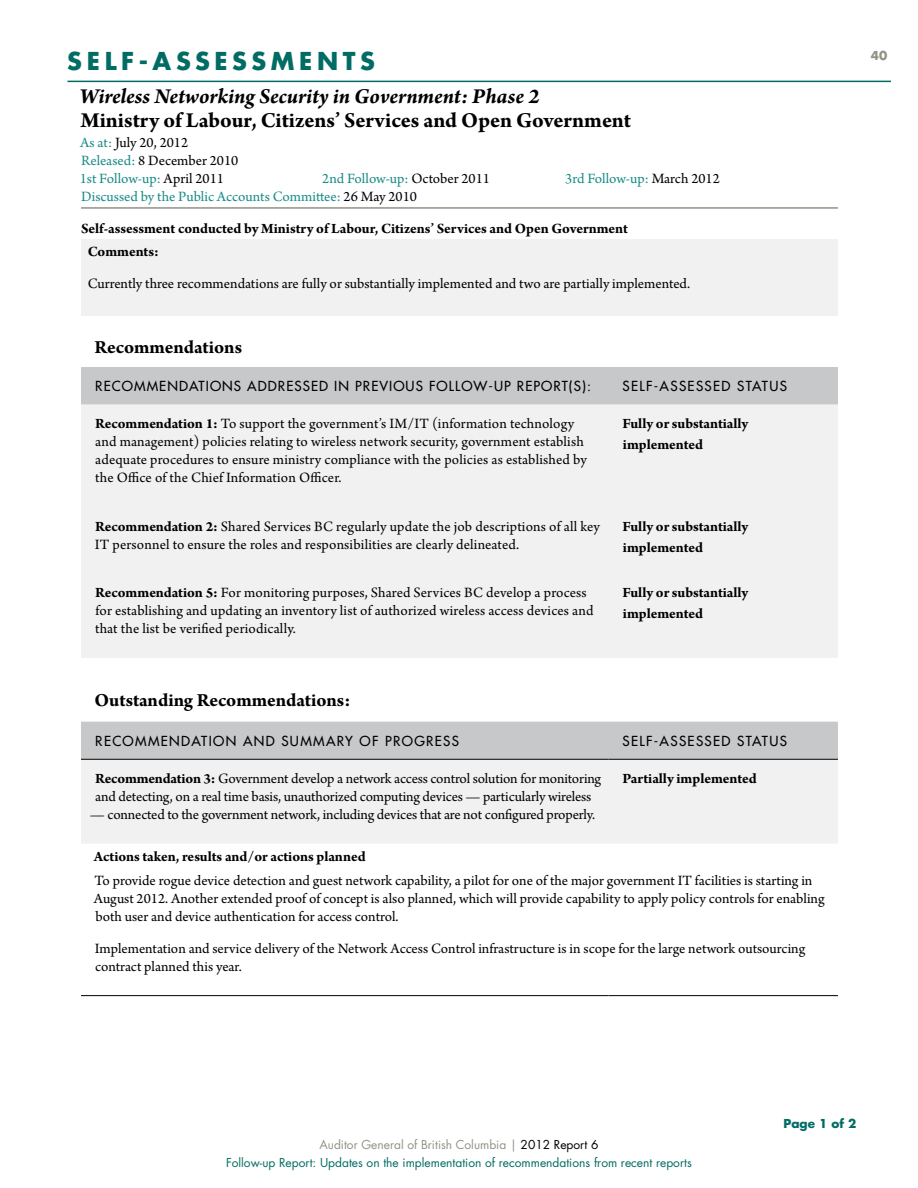
<style>
.page{position:relative;width:918px;height:1188px;background:#fff}
.page>*{position:absolute;margin:0;border:0;box-sizing:border-box;transform-origin:0 0}
.t1{font:700 24px "Futura";color:#006c64}
.t2{font:700 22.5px "Arno Pro";color:#000}
.t3{font:italic 700 22.5px "Arno Pro";letter-spacing:-.005em;color:#000}
.t4{font:700 19.5px "Arno Pro";letter-spacing:-.005em;color:#000}
.t5{font:15px/18px "Arno Pro";color:#000}
.t6{font:700 15px/21px "Arno Pro";letter-spacing:-.005em;color:#000}
.t7{font:15px "Arno Pro";color:#1a8c88}
.t8{font:13.5px "Futura";letter-spacing:.1em;color:#000}
.t9{font:12px/18px "Futura";color:#006c64;text-align:center}
.t10{font:700 12px "Futura";color:#006c64}
.t11{font:700 12px "Futura";color:#939285}
.s1{color:#1a8c88}
.s2{color:#000}
.s3{font-weight:700}
.s4{color:#939285}
</style>
<div class="page">
<hr style="left:81px;top:207px;width:757px;height:2px;background:#939285">
<hr style="left:68px;top:81px;width:823px;height:1px;background:#006c64">
<div style="left:81px;top:239px;width:757px;height:77px;background:#f1f1f2"></div>
<div style="left:81px;top:367px;width:757px;height:38px;background:#c7c8ca"></div>
<div style="left:81px;top:405px;width:757px;height:253px;background:#f1f1f2"></div>
<div style="left:81px;top:722px;width:757px;height:37px;background:#c7c8ca"></div>
<div style="left:81px;top:760px;width:757px;height:83px;background:#f1f1f2"></div>
<hr style="left:81px;top:759px;width:527px;height:1px;background:#000">
<hr style="left:81px;top:995px;width:527px;height:1px;background:#000">
<hr style="left:608px;top:995px;width:230px;height:1px;background:#000">
<hr style="left:608px;top:759px;width:230px;height:1px;background:#000">
<h1 class="t1" style="left:67px;top:45px;width:309px">SELF -ASSESSMENT S</h1>
<h2 class="t3" style="left:80px;top:83px;width:461px">Wireless Networking Security in Government: Phase 2</h2>
<h2 class="t2" style="left:81px;top:108px;width:552px">Ministry of Labour, Citizens’ Services and Open Government</h2>
<p class="t5" style="left:80px;top:134px;width:160px"><span class="s1">As at:</span> July 20, 2012<br><span class="s1">Released:</span> 8 December 2010<br><span class="s1">1st Follow-up:</span> April 2011</p>
<p class="t7" style="left:322px;top:170px;width:169px">2nd Follow-up: <span class="s2">October 2011</span></p>
<p class="t7" style="left:565px;top:170px;width:156px">3rd Follow-up: <span class="s2">March 2012</span></p>
<p class="t7" style="left:81px;top:188px;width:337px">Discussed by the Public Accounts Committee: <span class="s2">26 May 2010</span></p>
<p class="t6" style="left:81px;top:219px;width:549px">Self-assessment conducted by Ministry of Labour, Citizens’ Services and Open Government</p>
<p class="t6" style="left:88px;top:242px;width:73px">Comments:</p>
<p class="t5" style="left:88px;top:275px;width:604px">Currently three recommendations are fully or substantially implemented and two are partially implemented.</p>
<h3 class="t4" style="left:94px;top:336px;width:149px">Recommendations</h3>
<p class="t8" style="left:95px;top:378px;width:20px">RECOMMENDATIONS</p>
<p class="t8" style="left:247px;top:378px;width:21px">ADDRESSED</p>
<p class="t8" style="left:334px;top:378px;width:64px">IN PREVIOUS</p>
<p class="t8" style="left:429px;top:378px;width:19px">FOLLOW</p>
<p class="t8" style="left:489px;top:378px;width:47px">-UP REPORT</p>
<p class="t8" style="left:569px;top:378px;width:24px">(S):</p>
<p class="t8" style="left:623px;top:378px;width:9px">SELF</p>
<p class="t8" style="left:654px;top:378px;width:16px">-ASSESSED</p>
<p class="t8" style="left:737px;top:378px;width:10px">STATUS</p>
<p class="t5" style="left:95px;top:416px;width:493px"><span class="s3">Recommendation 1:</span> To support the government’s IM/IT (information technology and management) policies relating to wireless network security, government establish adequate procedures to ensure ministry compliance with the policies as established by the Office of the Chief Information Officer.</p>
<p class="t6" style="left:622px;top:414px;width:127px">Fully or substantially implemented</p>
<p class="t5" style="left:95px;top:518px;width:507px"><span class="s3">Recommendation 2:</span> Shared Services BC regularly update the job descriptions of all key<br>IT personnel to ensure the roles and responsibilities are clearly delineated.</p>
<p class="t6" style="left:622px;top:517px;width:127px">Fully or substantially implemented</p>
<p class="t5" style="left:95px;top:584px;width:500px"><span class="s3">Recommendation 5:</span> For monitoring purposes, Shared Services BC develop a process for establishing and updating an inventory list of authorized wireless access devices and that the list be verified periodically.</p>
<p class="t6" style="left:622px;top:583px;width:127px">Fully or substantially implemented</p>
<h3 class="t4" style="left:95px;top:689px;width:257px">Outstanding Recommendations:</h3>
<p class="t8" style="left:95px;top:732px;width:365px">RECOMMENDATION AND SUMMARY OF PROGRESS</p>
<p class="t8" style="left:623px;top:732px;width:9px">SELF</p>
<p class="t8" style="left:654px;top:732px;width:16px">-ASSESSED</p>
<p class="t8" style="left:737px;top:732px;width:10px">STATUS</p>
<p class="t5" style="left:95px;top:770px;width:508px"><span class="s3">Recommendation 3:</span> Government develop a network access control solution for monitoring and detecting, on a real time basis, unauthorized computing devices — particularly wireless</p>
<p class="t5" style="left:90px;top:806px;width:507px">— connected to the government network, including devices that are not configured properly.</p>
<p class="t6" style="left:623px;top:769px;width:136px">Partially implemented</p>
<p class="t6" style="left:94px;top:846px;width:273px">Actions taken, results and/or actions planned</p>
<p class="t5" style="left:94px;top:873px;width:732px">To provide rogue device detection and guest network capability, a pilot for one of the major government IT facilities is starting in<br>August 2012. Another extended proof of concept is also planned, which will provide capability to apply policy controls for enabling both user and device authentication for access control.</p>
<p class="t5" style="left:95px;top:940px;width:712px">Implementation and service delivery of the Network Access Control infrastructure is in scope for the large network outsourcing contract planned this year.</p>
<p class="t11" style="left:871px;top:47px;width:18px">40</p>
<p class="t9" style="left:226px;top:1136px;width:467px"><span class="s4">Auditor General of British Columbia |</span> <span class="s2">2012 Report 6<br></span>Follow-up Report: Updates on the implementation of recommendations from recent reports</p>
<p class="t10" style="left:784px;top:1116px;width:74px">PAGE 1 OF 2</p>
</div>
